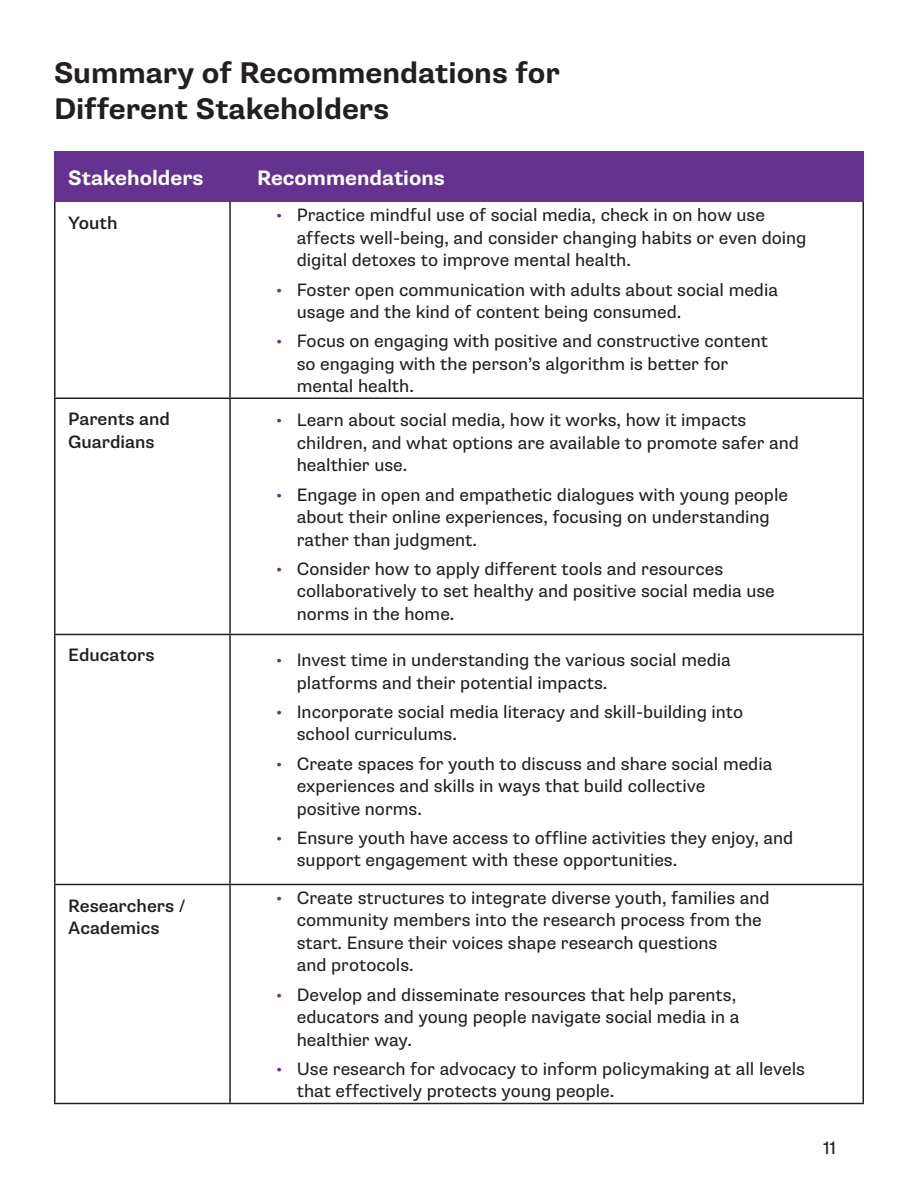
<style>
.page{position:relative;width:918px;height:1188px;background:#fff}
.page>*{position:absolute;margin:0;border:0;box-sizing:border-box;transform-origin:0 0}
.t1{font:700 30px/36px "Supria Sans";color:#231f20}
.t2{font:700 21px "Supria Sans";color:#fff}
.t3{font:18px/22.5px "Supria Sans";color:#231f20}
.t4{font:500 18px/22.5px "Supria Sans";color:#231f20}
.s1{font-size:16.5px;color:#653291}
</style>
<div class="page">
<div style="left:55px;top:152px;width:175px;height:50px;background:#653291"></div>
<div style="left:230px;top:152px;width:633px;height:50px;background:#653291"></div>
<hr style="left:54px;top:202px;width:2px;height:196px;background:#231f20">
<hr style="left:229px;top:202px;width:2px;height:196px;background:#231f20">
<hr style="left:862px;top:202px;width:2px;height:196px;background:#231f20">
<hr style="left:54px;top:398px;width:176px;height:1px;background:#231f20">
<hr style="left:54px;top:399px;width:2px;height:235px;background:#231f20">
<hr style="left:230px;top:398px;width:634px;height:1px;background:#231f20">
<hr style="left:229px;top:399px;width:2px;height:235px;background:#231f20">
<hr style="left:862px;top:399px;width:2px;height:235px;background:#231f20">
<hr style="left:54px;top:634px;width:176px;height:1px;background:#231f20">
<hr style="left:54px;top:635px;width:2px;height:249px;background:#231f20">
<hr style="left:230px;top:634px;width:634px;height:1px;background:#231f20">
<hr style="left:229px;top:635px;width:2px;height:249px;background:#231f20">
<hr style="left:862px;top:635px;width:2px;height:249px;background:#231f20">
<hr style="left:54px;top:884px;width:176px;height:1px;background:#231f20">
<hr style="left:54px;top:885px;width:2px;height:218px;background:#231f20">
<hr style="left:230px;top:884px;width:634px;height:1px;background:#231f20">
<hr style="left:229px;top:885px;width:2px;height:218px;background:#231f20">
<hr style="left:862px;top:885px;width:2px;height:218px;background:#231f20">
<hr style="left:54px;top:1103px;width:176px;height:1px;background:#231f20">
<hr style="left:230px;top:1103px;width:634px;height:1px;background:#231f20">
<h2 class="t1" style="left:54px;top:56px;width:507px">Summary of Recommendations for<br>Different Stakeholders</h2>
<p class="t2" style="left:68px;top:165px;width:137px">Stakeholders</p>
<p class="t2" style="left:257px;top:165px;width:189px">Recommendations</p>
<p class="t4" style="left:68px;top:212px;width:51px">Youth</p>
<p class="t3" style="left:297px;top:204px;width:511px;text-indent:-20px"><span class="s1">•</span> Practice mindful use of social media, check in on how use affects well-being, and consider changing habits or even doing digital detoxes to improve mental health.</p>
<p class="t3" style="left:297px;top:278px;width:483px;text-indent:-20px"><span class="s1">•</span> Foster open communication with adults about social media usage and the kind of content being consumed.</p>
<p class="t3" style="left:297px;top:330px;width:473px;text-indent:-20px"><span class="s1">•</span> Focus on engaging with positive and constructive content so engaging with the person’s algorithm is better for mental health.</p>
<p class="t4" style="left:68px;top:408px;width:103px">Parents and<br>Guardians</p>
<p class="t3" style="left:297px;top:409px;width:504px;text-indent:-20px"><span class="s1">•</span> Learn about social media, how it works, how it impacts children, and what options are available to promote safer and healthier use.</p>
<p class="t3" style="left:297px;top:484px;width:493px;text-indent:-20px"><span class="s1">•</span> Engage in open and empathetic dialogues with young people about their online experiences, focusing on understanding rather than judgment.</p>
<p class="t3" style="left:297px;top:558px;width:480px;text-indent:-20px"><span class="s1">•</span> Consider how to apply different tools and resources collaboratively to set healthy and positive social media use norms in the home.</p>
<p class="t4" style="left:68px;top:644px;width:88px">Educators</p>
<p class="t3" style="left:297px;top:649px;width:435px;text-indent:-20px"><span class="s1">•</span> Invest time in understanding the various social media platforms and their potential impacts.</p>
<p class="t3" style="left:297px;top:701px;width:448px;text-indent:-20px"><span class="s1">•</span> Incorporate social media literacy and skill-building into school curriculums.</p>
<p class="t3" style="left:297px;top:753px;width:477px;text-indent:-20px"><span class="s1">•</span> Create spaces for youth to discuss and share social media experiences and skills in ways that build collective positive norms.</p>
<p class="t3" style="left:297px;top:827px;width:498px;text-indent:-20px"><span class="s1">•</span> Ensure youth have access to offline activities they enjoy, and support engagement with these opportunities.</p>
<p class="t4" style="left:68px;top:894px;width:119px">Researchers /<br>Academics</p>
<p class="t3" style="left:297px;top:887px;width:474px;text-indent:-20px"><span class="s1">•</span> Create structures to integrate diverse youth, families and community members into the research process from the start. Ensure their voices shape research questions<br>and protocols.</p>
<p class="t3" style="left:297px;top:984px;width:444px;text-indent:-20px"><span class="s1">•</span> Develop and disseminate resources that help parents, educators and young people navigate social media in a healthier way.</p>
<p class="t3" style="left:297px;top:1058px;width:510px;text-indent:-20px"><span class="s1">•</span> Use research for advocacy to inform policymaking at all levels that effectively protects young people.</p>
<p class="t3" style="left:824px;top:1137px;width:14px">11</p>
</div>
